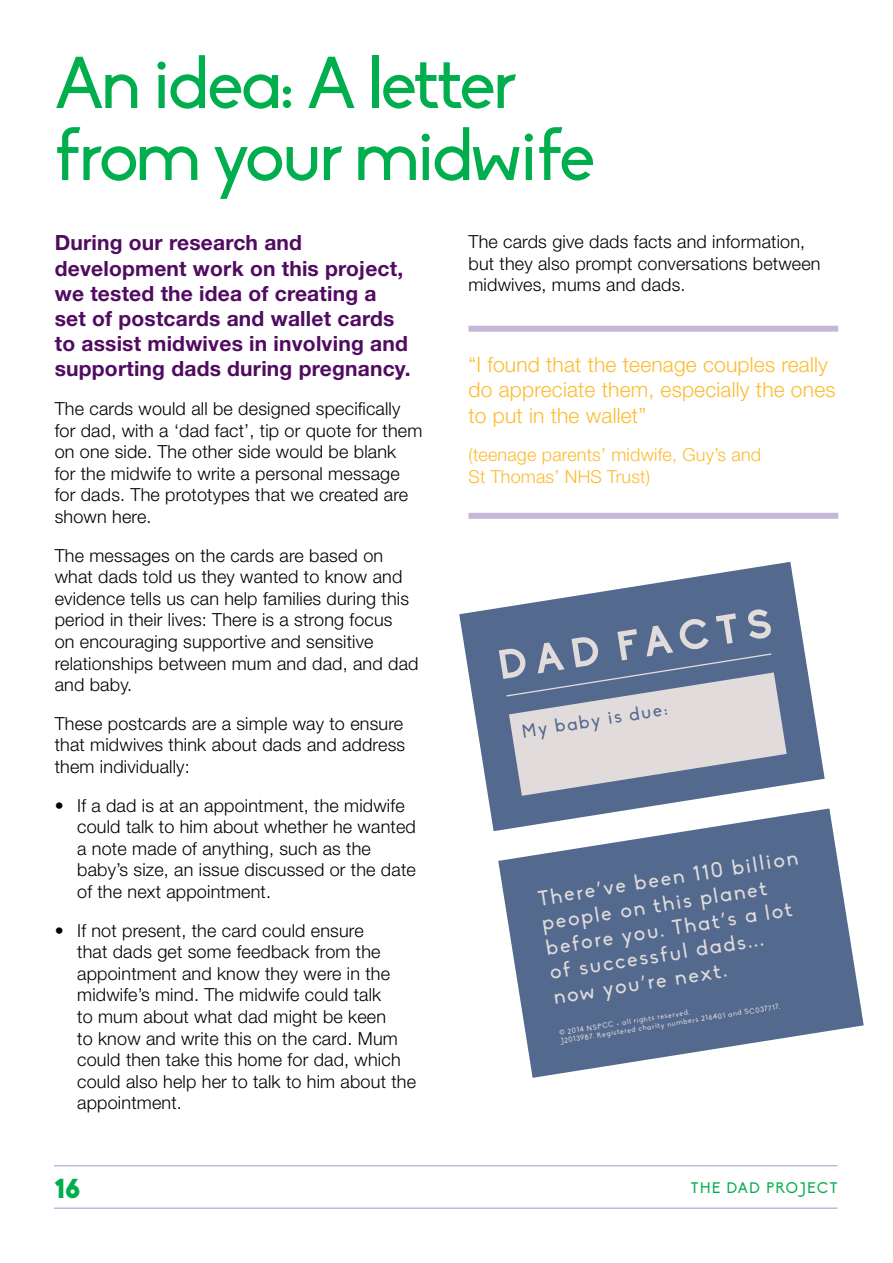
<style>
.page{position:relative;width:893px;height:1263px;background:#fff}
.page>*{position:absolute;margin:0;border:0;box-sizing:border-box;transform-origin:0 0}
.t1{font:72px/72px "Biko";letter-spacing:-.03em;color:#00ae4d}
.t2{font:900 27px "Biko";color:#00ae4d}
.t3{font:700 21px/25.2px "Helvetica Neue";letter-spacing:.01em;color:#510b61}
.t4{font:300 21px/25.2px "Helvetica Neue";letter-spacing:.01em;color:#fdbb30}
.t5{font:20.85px/24.9px "Biko";color:#e1dcdb}
.t6{font:18.15px "Biko";color:#53698e}
.t7{font:300 18px/21.6px "Helvetica Neue";letter-spacing:.01em;color:#000}
.t8{font:300 18px/21.6px "Helvetica Neue";letter-spacing:.01em;color:#fdbb30}
.t9{font:15px "Biko";letter-spacing:.1em;color:#00ae4d}
.t10{font:7.2px/8.6px "Biko";color:#e1dcdb}
.s1{font-family:"Myriad Pro"}
</style>
<div class="page">
<hr style="left:54px;top:1165px;width:783px;height:1px;background:#c5b7da">
<hr style="left:54px;top:1207px;width:783px;height:2px;background:#c5b7da">
<div style="left:468px;top:326px;width:370px;height:6px;background:#c5b7da"></div>
<div style="left:468px;top:513px;width:370px;height:6px;background:#c5b7da"></div>
<svg style="left:459px;top:562px;width:366px;height:269px"></svg>
<svg style="left:499px;top:609px;width:288px;height:187px"></svg>
<svg style="left:498px;top:808px;width:366px;height:270px;fill:#53698e"></svg>
<h1 class="t1" style="left:55px;top:49px;width:542px">An idea: A letter from your midwife</h1>
<p class="t3" style="left:55px;top:230px;width:357px">During our research and development work on this project, we tested the idea of creating a set of postcards and wallet cards to assist midwives in involving and supporting dads during pregnancy.</p>
<p class="t7" style="left:55px;top:397px;width:369px">The cards would all be designed specifically for dad, with a ‘dad fact’, tip or quote for them on one side. The other side would be blank<br>for the midwife to write a personal message for dads. The prototypes that we created are shown here.</p>
<p class="t7" style="left:55px;top:544px;width:365px">The messages on the cards are based on what dads told us they wanted to know and evidence tells us can help families during this period in their lives: There is a strong focus<br>on encouraging supportive and sensitive relationships between mum and dad, and dad and baby.</p>
<p class="t7" style="left:55px;top:712px;width:352px;text-align:justify">These postcards are a simple way to ensure that midwives think about dads and address them individually:</p>
<p class="t7" style="left:77px;top:794px;width:340px;text-indent:-22px">• If a dad is at an appointment, the midwife could talk to him about whether he wanted a note made of anything, such as the baby’s size, an issue discussed or the date of the next appointment.</p>
<p class="t7" style="left:77px;top:919px;width:340px;text-indent:-22px">• If not present, the card could ensure<br>that dads get some feedback from the appointment and know they were in the midwife’s mind. The midwife could talk<br>to mum about what dad might be keen<br>to know and write this on the card. Mum could then take this home for dad, which could also help her to talk to him about the appointment.</p>
<p class="t7" style="left:468px;top:230px;width:354px">The cards give dads facts and information, but they also prompt conversations between midwives, mums and dads.</p>
<p class="t4" style="left:468px;top:352px;width:369px">“I found that the teenage couples really do appreciate them, especially the ones to put in the wallet”</p>
<p class="t8" style="left:468px;top:443px;width:294px">(teenage parents’ midwife, Guy’s and<br>St Thomas’ NHS Trust)</p>
<p class="t6" style="left:520px;top:721px;width:149px;rotate:-9deg">My baby is due:</p>
<p class="t5" style="left:536px;top:886px;width:263px;rotate:-9deg">There<span class="s1">’</span>ve been 110 billion people on this planet before you. That<span class="s1">’</span>s a lot of successful dads...<br>now you<span class="s1">’</span>re next.</p>
<p class="t10" style="left:559px;top:1028px;width:224px;rotate:-9deg">© 2014 NSPCC - all rights reserved.<br>J2013987. Registered charity num bers 216401 and SC037717.</p>
<h2 class="t2" style="left:54px;top:1172px;width:28px">16</h2>
<p class="t9" style="left:691px;top:1180px;width:148px">THE DAD PROJECT</p>
</div>
